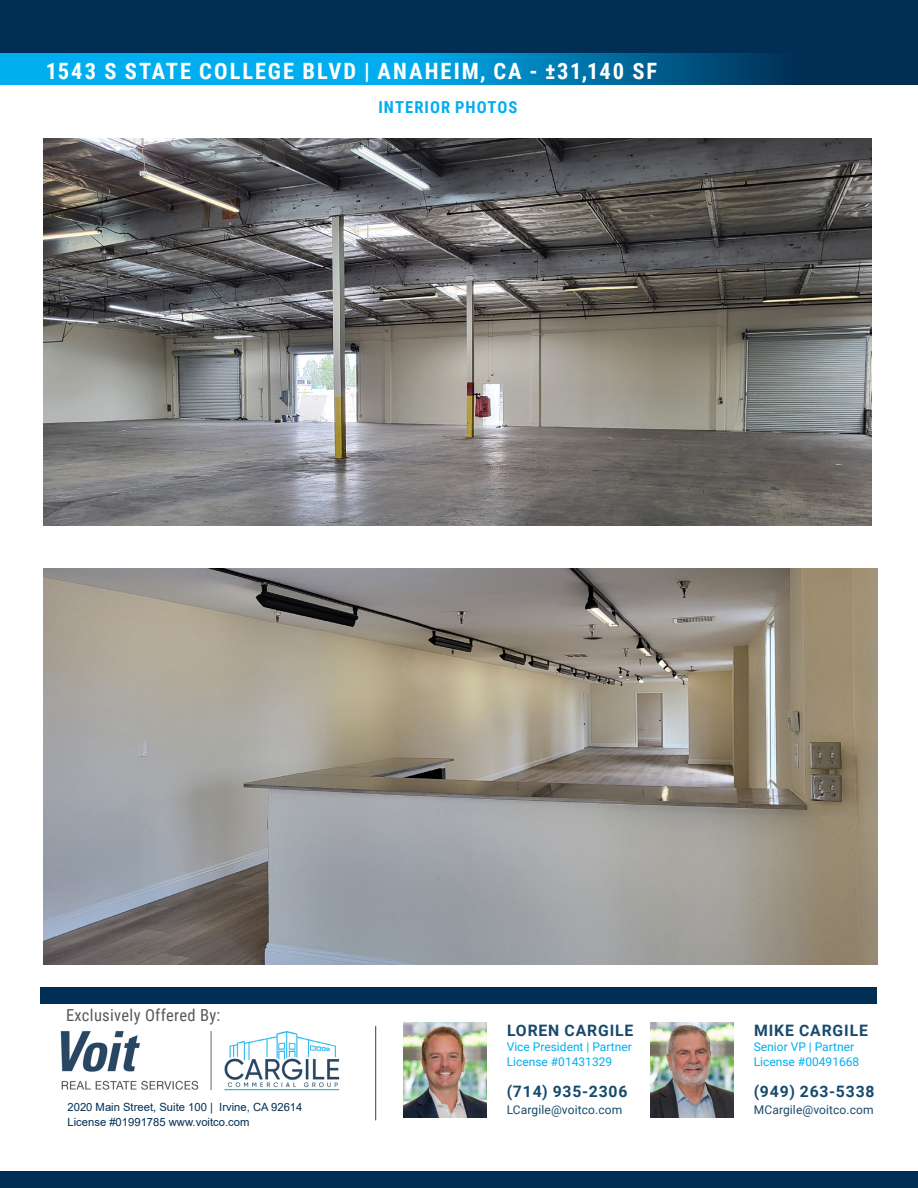
<style>
.page{position:relative;width:918px;height:1188px;background:#fff}
.page>*{position:absolute;margin:0;border:0;box-sizing:border-box;transform-origin:0 0}
.t1{font:700 22.5px "Roboto Condensed";letter-spacing:.085em;color:#fff}
.Exclusively{font:16.5px "Roboto Condensed";letter-spacing:.02em;color:#57585a}
.Subhead_2{font:700 16.5px "Roboto Condensed";letter-spacing:.06em;color:#00aeef}
.Broker_Name_small_X{font:700 15.75px "Roboto";letter-spacing:.055em;color:#164a6d}
.Broker_Info_small_x{font:12px "Roboto";color:#00aeef}
.Broker_Email_x{font:12px "Roboto";letter-spacing:.01em;color:#164a6d}
.Address{font:11.25px "Arial";color:#002e54}
</style>
<div class="page">
<hr style="left:375px;top:1026px;width:1px;height:94px;background:#164a6d">
<img style="left:60px;top:1031px;width:280px;height:60px">
<img style="left:651px;top:1022px;width:82px;height:96px">
<img style="left:404px;top:1022px;width:82px;height:96px">
<div style="left:40px;top:987px;width:838px;height:17px;background:#002e54"></div>
<div style="left:0;top:1172px;width:918px;height:16px;background:#002e54"></div>
<div style="left:0;top:0;width:918px;height:85px;background:#002e54"></div>
<svg style="left:0;top:54px;width:772px;height:31px;background:#0091cc"></svg>
<img style="left:44px;top:569px;width:834px;height:395px">
<img style="left:44px;top:138px;width:828px;height:388px">
<p class="t1" style="left:46px;top:55px;width:613px">1543 S STATE COLLEGE BLVD | ANAHEIM, CA - ±31,140 SF</p>
<p class="Subhead_2" style="left:378px;top:95px;width:140px">INTERIOR PHOTOS</p>
<p class="Exclusively" style="left:66px;top:1004px;width:156px">Exclusively Offered By:</p>
<p class="Address" style="left:68px;top:1099px;width:236px">2020 Main Street, Suite 100 | Irvine, CA 92614</p>
<p class="Address" style="left:68px;top:1114px;width:183px">License #01991785 www.voitco.com</p>
<p class="Broker_Name_small_X" style="left:507px;top:1019px;width:128px">LOREN CARGILE</p>
<p class="Broker_Info_small_x" style="left:507px;top:1038px;width:127px">Vice President | Partner</p>
<p class="Broker_Info_small_x" style="left:507px;top:1053px;width:107px">License #01431329</p>
<p class="Broker_Name_small_X" style="left:507px;top:1080px;width:122px">(714) 935-2306</p>
<p class="Broker_Email_x" style="left:507px;top:1101px;width:117px">LCargile@voitco.com</p>
<p class="Broker_Name_small_X" style="left:754px;top:1019px;width:115px">MIKE CARGILE</p>
<p class="Broker_Info_small_x" style="left:754px;top:1038px;width:102px">Senior VP | Partner</p>
<p class="Broker_Info_small_x" style="left:754px;top:1053px;width:107px">License #00491668</p>
<p class="Broker_Name_small_X" style="left:754px;top:1080px;width:122px">(949) 263-5338</p>
<p class="Broker_Email_x" style="left:754px;top:1101px;width:121px">MCargile@voitco.com</p>
</div>
